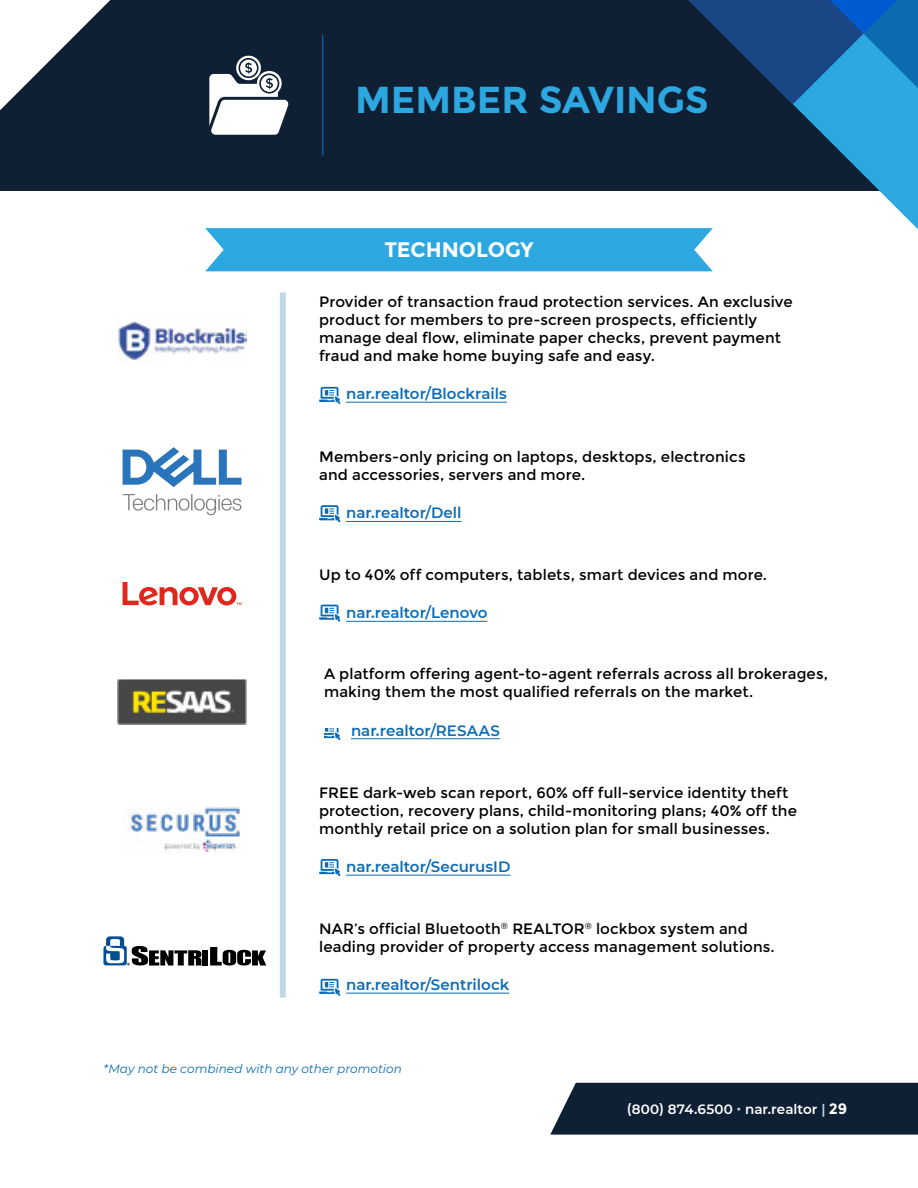
<style>
.page{position:relative;width:918px;height:1188px;background:#fff}
.page>*{position:absolute;margin:0;border:0;box-sizing:border-box;transform-origin:0 0}
.t1{font:700 37.5px "Montserrat";letter-spacing:-.005em;color:#2da7df}
.t2{font:700 21px "Montserrat";letter-spacing:-.005em;color:#fff}
.t3{font:15px/18px "Montserrat";letter-spacing:.005em;color:#000}
.t4{font:600 15px "Montserrat";color:#0c6cb6}
.t5{font:600 13.5px "Montserrat";letter-spacing:.005em;color:#fff}
.t6{font:italic 12px "Montserrat";letter-spacing:.005em;color:#0c6cb6}
.s1{color:#bfd8e8}
.s2{font-weight:700;font-size:15px}
</style>
<div class="page">
<div style="left:205px;top:228px;width:508px;height:43px;background:#2da7df"></div>
<hr style="left:346px;top:621px;width:142px;height:1px;background:#0c6cb6">
<svg style="left:319px;top:605px;width:21px;height:17px"></svg>
<svg style="left:123px;top:582px;width:118px;height:23px"></svg>
<hr style="left:346px;top:521px;width:116px;height:1px;background:#0c6cb6">
<svg style="left:319px;top:505px;width:21px;height:17px"></svg>
<svg style="left:123px;top:447px;width:118px;height:40px"></svg>
<svg style="left:123px;top:494px;width:118px;height:21px"></svg>
<hr style="left:346px;top:402px;width:161px;height:1px;background:#0c6cb6">
<svg style="left:319px;top:387px;width:21px;height:17px"></svg>
<img style="left:118px;top:320px;width:128px;height:41px">
<hr style="left:351px;top:738px;width:149px;height:1px;background:#0c6cb6">
<svg style="left:324px;top:728px;width:16px;height:12px"></svg>
<img style="left:118px;top:680px;width:128px;height:45px">
<div style="left:280px;top:292px;width:6px;height:706px;background:#bfd8e8"></div>
<hr style="left:346px;top:875px;width:164px;height:1px;background:#0c6cb6">
<svg style="left:319px;top:859px;width:21px;height:17px"></svg>
<img style="left:126px;top:807px;width:115px;height:46px">
<hr style="left:346px;top:993px;width:163px;height:1px;background:#0c6cb6">
<svg style="left:319px;top:979px;width:21px;height:17px"></svg>
<div style="left:202px;top:950px;width:6px;height:15px;background:#000"></div>
<svg style="left:210px;top:947px;width:56px;height:18px"></svg>
<svg style="left:103px;top:936px;width:98px;height:29px"></svg>
<div style="left:0;top:0;width:918px;height:190px;background:#0f2035"></div>
<svg style="left:0;top:0;width:110px;height:110px"></svg>
<svg style="left:689px;top:104px;width:229px;height:125px"></svg>
<svg style="left:689px;top:0;width:229px;height:104px"></svg>
<hr style="left:322px;top:35px;width:1px;height:121px;background:#0b6cb0">
<svg style="left:209px;top:56px;width:79px;height:79px"></svg>
<div style="left:550px;top:1083px;width:368px;height:52px;background:#0f2035"></div>
<h1 class="t1" style="left:355px;top:78px;width:355px">MEMBER SAVINGS</h1>
<h2 class="t2" style="left:384px;top:237px;width:151px">TECHNOLOGY</h2>
<p class="t3" style="left:319px;top:293px;width:475px">Provider of transaction fraud protection services. An exclusive product for members to pre-screen prospects, efficiently manage deal flow, eliminate paper checks, prevent payment fraud and make home buying safe and easy.</p>
<p class="t4" style="left:346px;top:383px;width:162px">nar.realtor/Blockrails</p>
<p class="t3" style="left:319px;top:448px;width:428px">Members-only pricing on laptops, desktops, electronics and accessories, servers and more.</p>
<p class="t4" style="left:346px;top:502px;width:117px">nar.realtor/Dell</p>
<p class="t3" style="left:319px;top:566px;width:450px">Up to 40% off computers, tablets, smart devices and more.</p>
<p class="t4" style="left:346px;top:602px;width:143px">nar.realtor/Lenovo</p>
<p class="t3" style="left:324px;top:665px;width:505px">A platform offering agent-to-agent referrals across all brokerages, making them the most qualified referrals on the market.</p>
<p class="t4" style="left:351px;top:720px;width:150px">nar.realtor/RESAAS</p>
<p class="t3" style="left:319px;top:784px;width:479px">FREE dark-web scan report, 60% off full-service identity theft protection, recovery plans, child-monitoring plans; 40% off the monthly retail price on a solution plan for small businesses.</p>
<p class="t4" style="left:346px;top:856px;width:166px">nar.realtor/SecurusID</p>
<p class="t3" style="left:319px;top:920px;width:457px">NAR’s official Bluetooth<sup>®</sup> REALTOR<sup>®</sup> lockbox system and leading provider of property access management solutions.</p>
<p class="t4" style="left:346px;top:974px;width:165px">nar.realtor/Sentrilock</p>
<p class="t6" style="left:103px;top:1060px;width:300px">*May not be combined with any other promotion</p>
<p class="t5" style="left:627px;top:1099px;width:222px">(800) 874.6500 <span class="s1">•</span> nar.realtor <span class="s1">|</span> <span class="s2">29</span></p>
</div>
